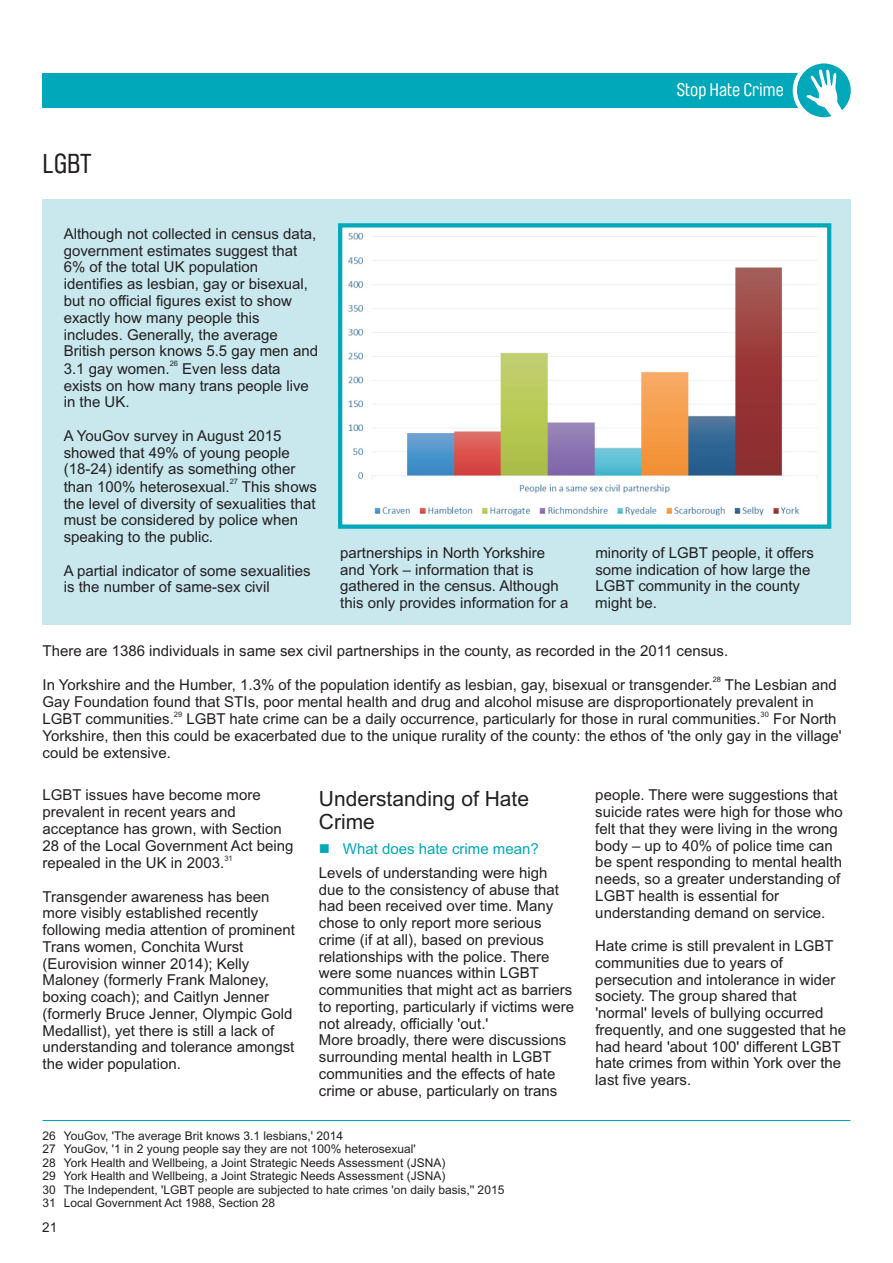
<style>
.page{position:relative;width:893px;height:1263px;background:#fff}
.page>*{position:absolute;margin:0;border:0;box-sizing:border-box;transform-origin:0 0}
.t1{font:27px "Brauer Neue";color:#231f20}
.t2{font:21px/23.4px "Arial";color:#231f20}
.t3{font:18px "Brauer Neue";color:#fff}
.t4{font:15px/16.8px "Arial";color:#231f20}
.t5{font:15px "Arial";color:#00a8b9}
.t6{font:13.5px "Arial";color:#231f20}
.t7{font:12px/13.4px "Arial";color:#231f20}
.t8{font:7.5px "Arial";color:#231f20}
</style>
<div class="page">
<div style="left:42px;top:200px;width:809px;height:425px;background:#c8e8ee"></div>
<img style="left:343px;top:228px;width:483px;height:296px">
<div style="left:338px;top:223px;width:493px;height:306px;border:4px solid #00a8b9"></div>
<div style="left:42px;top:73px;width:764px;height:34px;background:#00a8b9"></div>
<svg style="left:788px;top:63px;width:63px;height:55px"></svg>
<hr style="left:43px;top:1120px;width:807px;height:1px;background:#00a8b9">
<h1 class="t1" style="left:43px;top:151px;width:51px">LGBT</h1>
<p class="t4" style="left:64px;top:227px;width:256px">Although not collected in census data, government estimates suggest that 6% of the total UK population identifies as lesbian, gay or bisexual, but no official figures exist to show exactly how many people this includes. Generally, the average British person knows 5.5 gay men and</p>
<p class="t8" style="left:170px;top:361px;width:10px">26</p>
<p class="t4" style="left:64px;top:361px;width:247px">3.1 gay women. Even less data exists on how many trans people live in the UK.</p>
<p class="t4" style="left:64px;top:428px;width:233px">A YouGov survey in August 2015 showed that 49% of young people (18-24) identify as something other</p>
<p class="t8" style="left:230px;top:479px;width:10px">27</p>
<p class="t4" style="left:64px;top:479px;width:255px">than 100% heterosexual. This shows the level of diversity of sexualities that must be considered by police when speaking to the public.</p>
<p class="t4" style="left:64px;top:563px;width:248px">A partial indicator of some sexualities is the number of same-sex civil</p>
<p class="t3" style="left:677px;top:82px;width:108px">Stop Hate Crime</p>
<p class="t4" style="left:340px;top:546px;width:230px">partnerships in North Yorkshire and York – information that is gathered in the census. Although this only provides information for a</p>
<p class="t4" style="left:595px;top:546px;width:220px">minority of LGBT people, it offers some indication of how large the<br>LGBT community in the county might be.</p>
<p class="t4" style="left:43px;top:643px;width:687px">There are 1386 individuals in same sex civil partnerships in the county, as recorded in the 2011 census.</p>
<p class="t8" style="left:713px;top:677px;width:10px">28</p>
<p class="t4" style="left:43px;top:678px;width:796px">In Yorkshire and the Humber, 1.3% of the population identify as lesbian, gay, bisexual or transgender. The Lesbian and<br>Gay Foundation found that STIs, poor mental health and drug and alcohol misuse are disproportionately prevalent in</p>
<p class="t8" style="left:174px;top:711px;width:10px">29</p>
<p class="t8" style="left:761px;top:711px;width:10px">30</p>
<p class="t4" style="left:43px;top:712px;width:800px">LGBT communities. LGBT hate crime can be a daily occurrence, particularly for those in rural communities. For North<br>Yorkshire, then this could be exacerbated due to the unique rurality of the county: the ethos of 'the only gay in the village' could be extensive.</p>
<p class="t4" style="left:43px;top:788px;width:252px">LGBT issues have become more prevalent in recent years and acceptance has grown, with Section<br>28 of the Local Government Act being</p>
<p class="t8" style="left:224px;top:855px;width:10px">31</p>
<p class="t4" style="left:43px;top:856px;width:183px">repealed in the UK in 2003.</p>
<p class="t4" style="left:43px;top:889px;width:254px">Transgender awareness has been more visibly established recently following media attention of prominent Trans women, Conchita Wurst (Eurovision winner 2014); Kelly Maloney (formerly Frank Maloney, boxing coach); and Caitlyn Jenner (formerly Bruce Jenner, Olympic Gold Medallist), yet there is still a lack of understanding and tolerance amongst the wider population.</p>
<p class="t4" style="left:595px;top:788px;width:249px">people. There were suggestions that suicide rates were high for those who felt that they were living in the wrong body – up to 40% of police time can be spent responding to mental health needs, so a greater understanding of LGBT health is essential for understanding demand on service.</p>
<p class="t4" style="left:595px;top:939px;width:252px">Hate crime is still prevalent in LGBT communities due to years of persecution and intolerance in wider society. The group shared that 'normal' levels of bullying occurred frequently, and one suggested that he had heard 'about 100' different LGBT hate crimes from within York over the last five years.</p>
<h2 class="t2" style="left:319px;top:788px;width:212px">Understanding of Hate<br>Crime</h2>
<p class="t4" style="left:319px;top:865px;width:257px">Levels of understanding were high due to the consistency of abuse that had been received over time. Many chose to only report more serious crime (if at all), based on previous relationships with the police. There were some nuances within LGBT communities that might act as barriers to reporting, particularly if victims were not already, officially 'out.'<br>More broadly, there were discussions surrounding mental health in LGBT communities and the effects of hate crime or abuse, particularly on trans</p>
<p class="t5" style="left:319px;top:843px;width:221px">■What does hate crime mean?</p>
<p class="t7" style="left:43px;top:1130px;width:463px">26 YouGov, 'The average Brit knows 3.1 lesbians,' 2014<br>27 YouGov, '1 in 2 young people say they are not 100% heterosexual'<br>28 York Health and Wellbeing, a Joint Strategic Needs Assessment (JSNA)<br>29 York Health and Wellbeing, a Joint Strategic Needs Assessment (JSNA)<br>30 The Independent, 'LGBT people are subjected to hate crimes 'on daily basis,'' 2015<br>31 Local Government Act 1988, Section 28</p>
<p class="t6" style="left:42px;top:1222px;width:17px">21</p>
</div>
